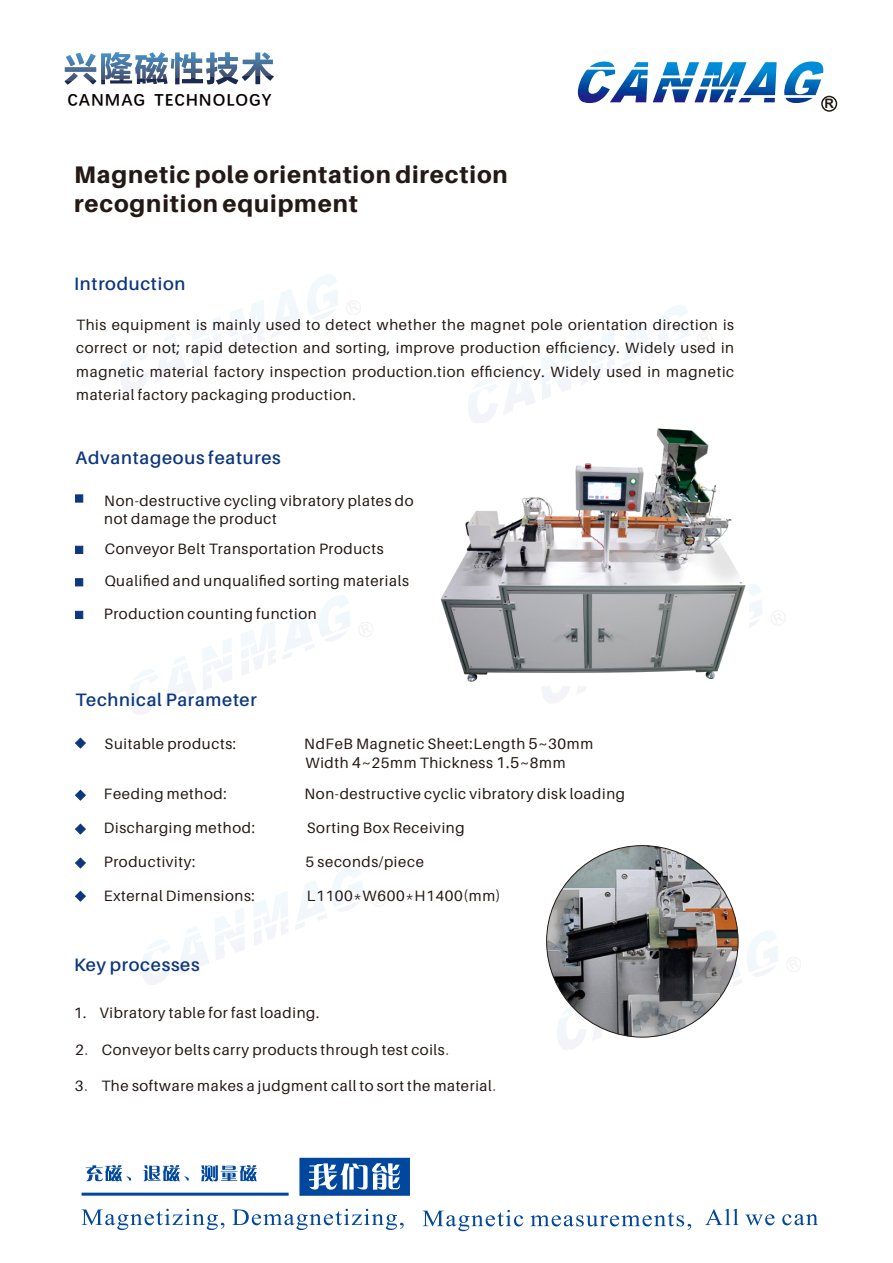
<style>
.page{position:relative;width:893px;height:1263px;background:#fff}
.page>*{position:absolute;margin:0;border:0;box-sizing:border-box;transform-origin:0 0}
.t1{font:800 24px/28.8px "Aileron";letter-spacing:.035em;color:#231916}
.t2{font:600 18px "Aileron";letter-spacing:.04em;color:#0c377f}
.t3{font:700 16.8px "Deng Xian";letter-spacing:.055em;color:#060101}
.t4{font:15px/23.4px "Aileron";letter-spacing:.045em;color:#231916}
.t5{font:700 13.2px "Arial";color:#231916}
.s1{font-size:15.75px}
.s2{font-family:"Sim Hei"}
</style>
<div class="page">
<svg style="left:577px;top:62px;width:249px;height:44px"></svg>
<div style="left:821px;top:96px;width:16px;height:16px;border:1px solid #231916;border-radius:50%"></div>
<svg style="left:64px;top:52px;width:210px;height:33px"></svg>
<svg style="left:86px;top:1165px;width:171px;height:16px"></svg>
<svg style="left:299px;top:1158px;width:111px;height:38px"></svg>
<svg style="left:82px;top:1209px;width:322px;height:21px"></svg>
<svg style="left:423px;top:1210px;width:268px;height:21px"></svg>
<svg style="left:705px;top:1209px;width:113px;height:16px"></svg>
<hr style="left:82px;top:1192px;width:207px;height:3px;background:#00489d">
<svg style="left:120px;top:274px;width:241px;height:118px"></svg>
<svg style="left:557px;top:930px;width:221px;height:120px"></svg>
<svg style="left:787px;top:957px;width:14px;height:15px"></svg>
<svg style="left:468px;top:305px;width:221px;height:118px"></svg>
<svg style="left:698px;top:332px;width:14px;height:14px"></svg>
<svg style="left:129px;top:595px;width:221px;height:120px"></svg>
<svg style="left:359px;top:622px;width:14px;height:14px"></svg>
<svg style="left:542px;top:584px;width:243px;height:119px"></svg>
<img style="left:440px;top:428px;width:309px;height:257px">
<img style="left:547px;top:846px;width:191px;height:191px;border-radius:50%">
<svg style="left:75px;top:857px;width:11px;height:12px"></svg>
<svg style="left:75px;top:890px;width:11px;height:12px"></svg>
<svg style="left:75px;top:789px;width:11px;height:12px"></svg>
<svg style="left:75px;top:823px;width:11px;height:12px"></svg>
<svg style="left:75px;top:737px;width:11px;height:12px"></svg>
<svg style="left:75px;top:494px;width:9px;height:9px"></svg>
<svg style="left:75px;top:545px;width:9px;height:9px"></svg>
<svg style="left:75px;top:578px;width:9px;height:9px"></svg>
<svg style="left:75px;top:610px;width:9px;height:9px"></svg>
<svg style="left:142px;top:865px;width:244px;height:120px"></svg>
<p class="t3" style="left:68px;top:91px;width:205px">CANMAG TECHNOLOGY</p>
<p class="t5" style="left:825px;top:99px;width:11px">R</p>
<h1 class="t1" style="left:74px;top:162px;width:435px">Magnetic pole orientation direction recognition equipment</h1>
<p class="t2" style="left:74px;top:276px;width:113px">Introduction</p>
<p class="t4" style="left:76px;top:314px;width:659px;text-align:justify">This equipment is mainly used to detect whether the magnet pole orientation direction is correct or not; rapid detection and sorting, improve production efficiency. Widely used in magnetic material factory inspection production.tion efficiency. Widely used in magnetic material factory packaging production.</p>
<p class="t2" style="left:76px;top:450px;width:207px">Advantageous features</p>
<p class="t4" style="left:104px;top:493px;width:311px;line-height:18px">Non-destructive cycling vibratory plates do not damage the product</p>
<p class="t4" style="left:104px;top:533px;width:306px;line-height:32.5px">Conveyor Belt Transportation Products<br>Qualified and unqualified sorting materials<br>Production counting function</p>
<p class="t2" style="left:75px;top:692px;width:183px">Technical Parameter</p>
<p class="t4" style="left:105px;top:733px;width:133px">Suitable products:</p>
<p class="t4" style="left:304px;top:736px;width:290px;line-height:18.9px">NdFeB Magnetic Sheet:Length <span class="s1">5~</span>30mm<br>Width <span class="s1">4~</span>25mm Thickness <span class="s1">1.5~</span>8mm</p>
<p class="t4" style="left:104px;top:783px;width:124px">Feeding method:</p>
<p class="t4" style="left:305px;top:783px;width:322px">Non-destructive cyclic vibratory disk loading</p>
<p class="t4" style="left:104px;top:817px;width:153px">Discharging method:</p>
<p class="t4" style="left:307px;top:817px;width:159px">Sorting Box Receiving</p>
<p class="t4" style="left:104px;top:851px;width:93px">Productivity:</p>
<p class="t4" style="left:306px;top:851px;width:120px">5 seconds/piece</p>
<p class="t4" style="left:104px;top:886px;width:153px">External Dimensions:</p>
<p class="t4" style="left:307px;top:886px;width:195px">L1100*W600*H1400(mm)</p>
<p class="t2" style="left:74px;top:957px;width:127px">Key processes</p>
<p class="t4" style="left:74px;top:1002px;width:247px">1. Vibratory table for fast loading.</p>
<p class="t4" style="left:75px;top:1039px;width:379px">2<span class="s2">.</span> Conveyor belts carry products through test coils<span class="s2">.</span></p>
<p class="t4" style="left:75px;top:1076px;width:427px">3<span class="s2">.</span> The software makes a judgment call to sort the material<span class="s2">.</span></p>
</div>
